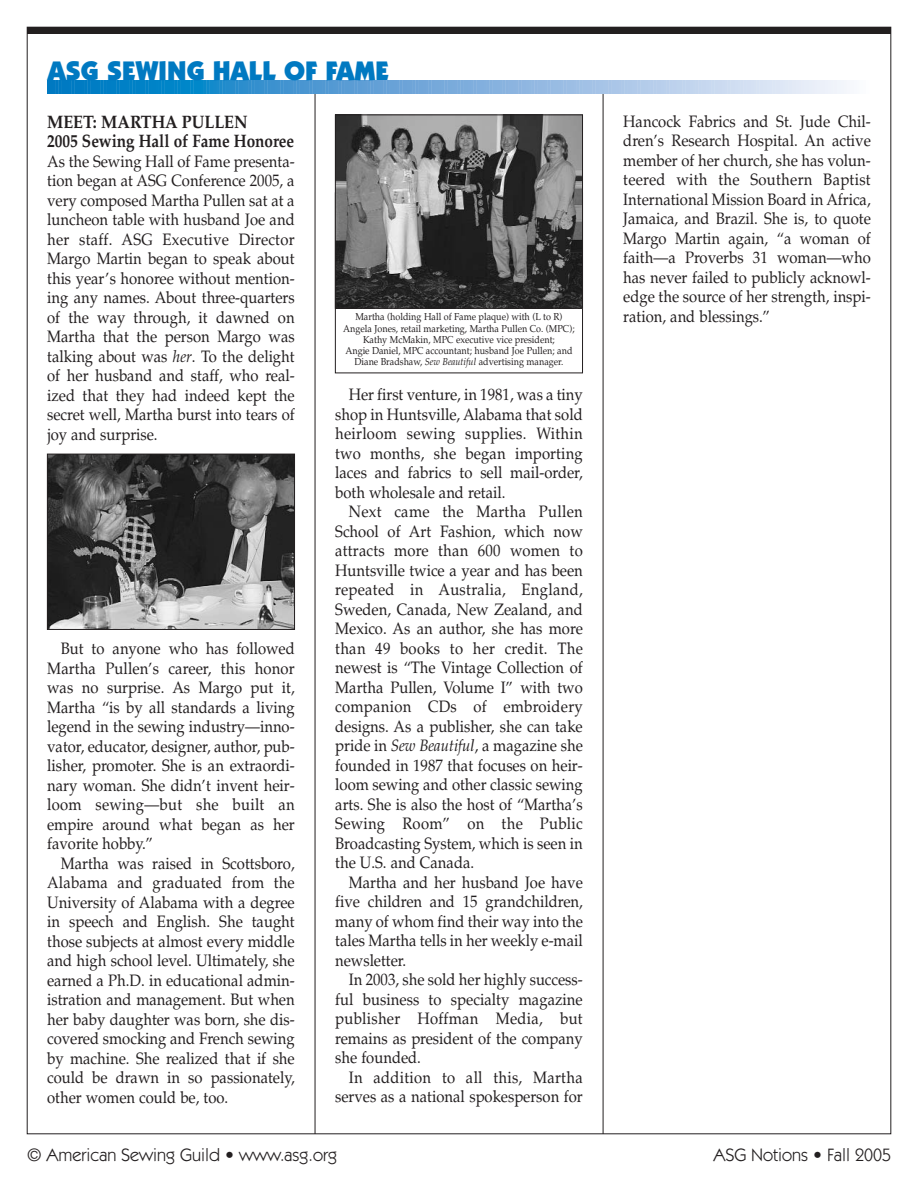
<style>
.page{position:relative;width:918px;height:1188px;background:#fff}
.page>*{position:absolute;margin:0;border:0;box-sizing:border-box;transform-origin:0 0}
.t1{font:900 27px "Itc Kabel";color:#0079c1}
.t2{font:18px "Itc Kabel";color:#231f20}
.t3{font:700 18px/19.5px "Palatino";color:#231f20;scale:.9 1}
.t4{font:16.5px/19.5px "Palatino";color:#231f20;text-align:justify;scale:.9 1}
.t5{font:10.05px/11.2px "Palatino";color:#231f20;text-align:center;scale:.9 1}
.s1{font-style:italic}
</style>
<div class="page">
<div style="left:27px;top:27px;width:864px;height:7px;background:#231f20"></div>
<hr style="left:315px;top:88px;width:1px;height:1046px;background:#231f20">
<hr style="left:603px;top:88px;width:1px;height:1046px;background:#231f20">
<svg style="left:47px;top:80px;width:800px;height:14px;background:#73afdc"></svg>
<img style="left:337px;top:117px;width:244px;height:189px">
<div style="left:335px;top:115px;width:248px;height:193px;border:1px solid #231f20"></div>
<img style="left:49px;top:456px;width:244px;height:172px">
<div style="left:47px;top:454px;width:248px;height:176px;border:1px solid #231f20"></div>
<h1 class="t1" style="left:48px;top:61px;width:343px">ASG SEWING HALL OF FAME</h1>
<p class="t3" style="left:47px;top:114px;width:276px">MEET: MARTHA PULLEN<br>2005 Sewing Hall of Fame Honoree</p>
<p class="t4" style="left:47px;top:153px;width:277px">As the Sewing Hall of Fame presenta&shy;tion began at ASG Conference 2005, a very composed Martha Pullen sat at a luncheon table with husband Joe and her staff. ASG Executive Director Margo Martin began to speak about this year’s honoree without mention&shy;ing any names. About three-quarters of the way through, it dawned on Martha that the person Margo was talking about was <span class="s1">her</span>. To the delight of her husband and staff, who real&shy;ized that they had indeed kept the secret well, Martha burst into tears of joy and surprise.</p>
<p class="t4" style="left:47px;top:641px;width:277px;text-indent:14px">But to anyone who has followed Martha Pullen’s career, this honor was no surprise. As Margo put it, Martha “is by all standards a living legend in the sewing industry—inno&shy;vator, educator, designer, author, pub&shy;lisher, promoter. She is an extraordi&shy;nary woman. She didn’t invent heir&shy;loom sewing—but she built an empire around what began as her favorite hobby.”</p>
<p class="t4" style="left:47px;top:855px;width:277px;text-indent:14px">Martha was raised in Scottsboro, Alabama and graduated from the University of Alabama with a degree in speech and English. She taught those subjects at almost every middle and high school level. Ultimately, she earned a Ph.D. in educational admin&shy;istration and management. But when her baby daughter was born, she dis&shy;covered smocking and French sewing by machine. She realized that if she could be drawn in so passionately, other women could be, too.</p>
<p class="t5" style="left:343px;top:312px;width:259px">Martha (holding Hall of Fame plaque) with (L to R)<br>Angela Jones, retail marketing, Martha Pullen Co. (MPC); Kathy McMakin, MPC executive vice president;<br>Angie Daniel, MPC accountant; husband Joe Pullen; and Diane Bradshaw, <span class="s1">Sew Beautiful</span> advertising manager.</p>
<p class="t4" style="left:335px;top:387px;width:277px;text-indent:14px">Her first venture, in 1981, was a tiny shop in Huntsville, Alabama that sold heirloom sewing supplies. Within two months, she began importing laces and fabrics to sell mail-order, both wholesale and retail.</p>
<p class="t4" style="left:335px;top:504px;width:277px;text-indent:14px">Next came the Martha Pullen School of Art Fashion, which now attracts more than 600 women to Huntsville twice a year and has been repeated in Australia, England, Sweden, Canada, New Zealand, and Mexico. As an author, she has more than 49 books to her credit. The newest is “The Vintage Collection of Martha Pullen, Volume I” with two companion CDs of embroidery designs. As a publisher, she can take pride in <span class="s1">Sew Beautiful</span>, a magazine she founded in 1987 that focuses on heir&shy;loom sewing and other classic sewing arts. She is also the host of “Martha’s Sewing Room” on the Public Broadcasting System, which is seen in the U.S. and Canada.</p>
<p class="t4" style="left:335px;top:874px;width:277px;text-indent:14px">Martha and her husband Joe have five children and 15 grandchildren, many of whom find their way into the tales Martha tells in her weekly e-mail newsletter.</p>
<p class="t4" style="left:335px;top:972px;width:277px;text-indent:14px">In 2003, she sold her highly success&shy;ful business to specialty magazine publisher Hoffman Media, but remains as president of the company she founded.</p>
<p class="t4" style="left:335px;top:1069px;width:277px;text-align:right">In addition to all this, Martha serves as a national spokesperson for</p>
<p class="t4" style="left:623px;top:113px;width:277px">Hancock Fabrics and St. Jude Chil&shy;dren’s Research Hospital. An active member of her church, she has volun&shy;teered with the Southern Baptist International Mission Board in Africa, Jamaica, and Brazil. She is, to quote Margo Martin again, “a woman of faith—a Proverbs 31 woman—who has never failed to publicly acknowl&shy;edge the source of her strength, inspi&shy;ration, and blessings.”</p>
<p class="t2" style="left:27px;top:1147px;width:312px">© American Sewing Guild • www.asg.org</p>
<p class="t2" style="left:714px;top:1148px;width:179px">ASG Notions • Fall 2005</p>
</div>
